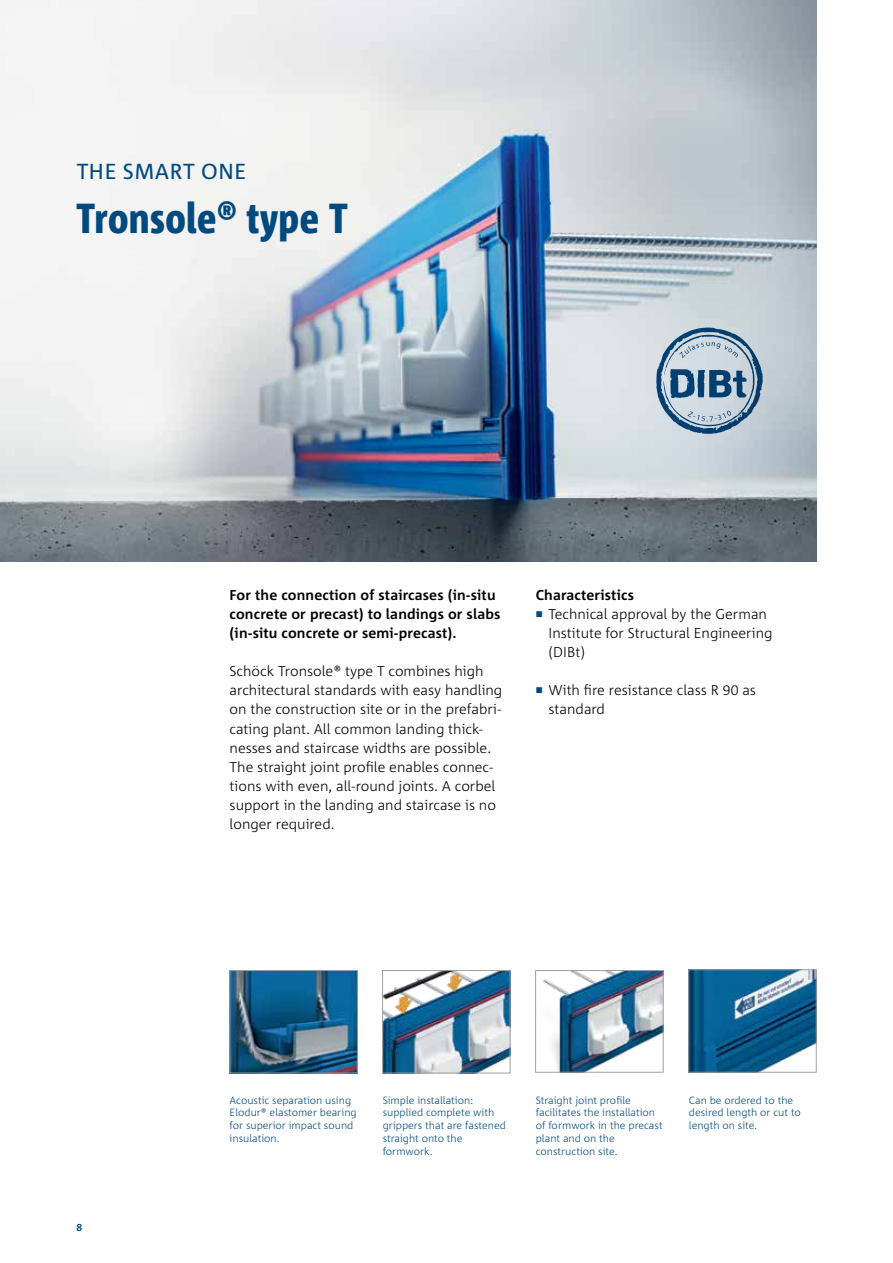
<style>
.page{position:relative;width:893px;height:1263px;background:#fff}
.page>*{position:absolute;margin:0;border:0;box-sizing:border-box;transform-origin:0 0}
.t1{font:800 condensed 42px "Corpid Schoeck";letter-spacing:.01em;color:#004a80}
.t2{font:21.75px "Corpid Schoeck";letter-spacing:.02em;color:#004a80}
.t3{font:300 14.25px/19.2px "Corpid Schoeck";color:#000}
.t4{font:700 14.25px/19.2px "Corpid Schoeck";letter-spacing:.01em;color:#000}
.t5{font:300 10.5px/12.8px "Corpid Schoeck";color:#004a80}
.t6{font:700 10.5px "Corpid Schoeck";color:#004a80}
.s1{font-size:8.25px;color:#004a80}
</style>
<div class="page">
<img style="left:0;top:0;width:816px;height:561px">
<svg style="left:656px;top:327px;width:107px;height:107px;background:#94acbe"></svg>
<img style="left:690px;top:971px;width:124px;height:99px">
<div style="left:688px;top:969px;width:128px;height:103px;border:1px solid #9d9fa2"></div>
<img style="left:384px;top:972px;width:124px;height:99px">
<div style="left:382px;top:970px;width:128px;height:103px;border:1px solid #9d9fa2"></div>
<img style="left:542px;top:972px;width:119px;height:98px">
<div style="left:535px;top:970px;width:128px;height:102px;border:1px solid #9d9fa2"></div>
<img style="left:232px;top:972px;width:124px;height:99px">
<div style="left:230px;top:970px;width:128px;height:103px;border:1px solid #9d9fa2"></div>
<h2 class="t2" style="left:77px;top:157px;width:171px">THE SMART ONE</h2>
<h1 class="t1" style="left:77px;top:192px;width:273px">Tronsole® type T</h1>
<p class="t4" style="left:230px;top:585px;width:272px">For the connection of staircases (in-situ concrete or precast) to landings or slabs (in-situ concrete or semi-precast).</p>
<p class="t3" style="left:230px;top:661px;width:274px">Schöck Tronsole® type T combines high architectural standards with easy handling on the construction site or in the prefabri&shy;cating plant. All common landing thick&shy;nesses and staircase widths are possible.<br>The straight joint profile enables connec&shy;tions with even, all-round joints. A corbel support in the landing and staircase is no longer required.</p>
<p class="t4" style="left:536px;top:585px;width:100px">Characteristics</p>
<p class="t3" style="left:549px;top:604px;width:226px;text-indent:-13px"><span class="s1">■</span> Technical approval by the German<br>Institute for Structural Engineering (DIBt)</p>
<p class="t3" style="left:549px;top:680px;width:209px;text-indent:-13px"><span class="s1">■</span> With fire resistance class R 90 as standard</p>
<p class="t6" style="left:77px;top:1221px;width:7px">8</p>
<p class="t5" style="left:230px;top:1093px;width:129px">Acoustic separation using<br>Elodur® elastomer bearing for superior impact sound insulation.</p>
<p class="t5" style="left:383px;top:1093px;width:125px">Simple installation: supplied complete with grippers that are fastened straight onto the formwork.</p>
<p class="t5" style="left:536px;top:1093px;width:128px">Straight joint profile facilitates the installation of formwork in the precast plant and on the construction site.</p>
<p class="t5" style="left:689px;top:1093px;width:114px">Can be ordered to the desired length or cut to length on site.</p>
</div>
